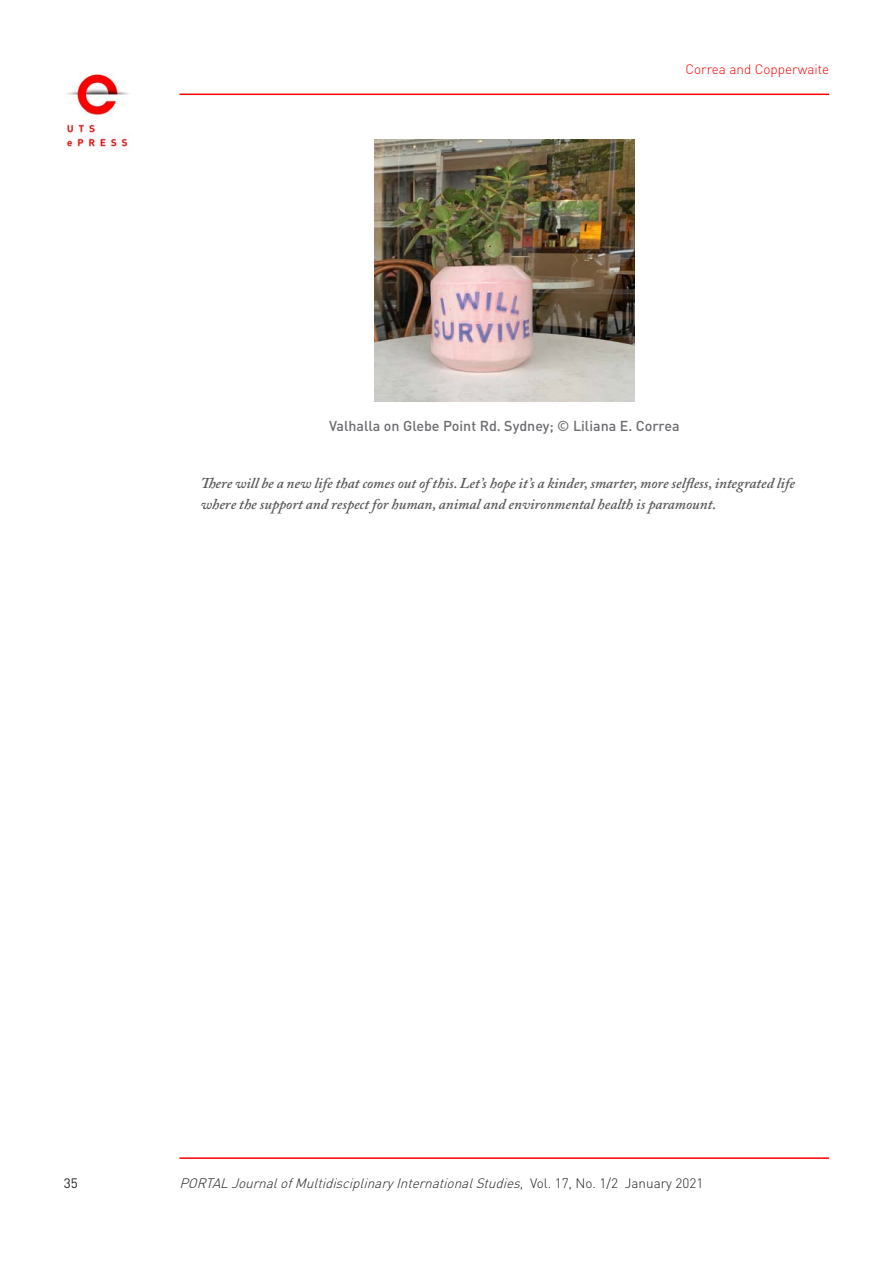
<style>
.page{position:relative;width:893px;height:1263px;background:#fff}
.page>*{position:absolute;margin:0;border:0;box-sizing:border-box;transform-origin:0 0}
.t1{font:italic 600 15px/21px "Adobe Caslon Pro";color:#57585a}
.t2{font:500 14.25px "DIN";color:#6c6d70}
.t3{font:italic 300 13.5px "DIN Pro";color:#231f20}
.t4{font:300 13.5px "DIN Pro";color:#fe0000}
.t5{font:13.5px "DIN Pro";color:#231f20}
.s1{font-style:normal}
</style>
<div class="page">
<hr style="left:179px;top:1157px;width:650px;height:2px;background:#fe0000">
<img style="left:374px;top:139px;width:261px;height:262px">
<img style="left:66px;top:74px;width:63px;height:75px">
<hr style="left:179px;top:94px;width:650px;height:1px;background:#fe0000">
<p class="t4" style="left:685px;top:60px;width:145px">Correa and Copperwaite</p>
<p class="t2" style="left:329px;top:416px;width:352px">Valhalla on Glebe Point Rd. Sydney; © Liliana E. Correa</p>
<p class="t1" style="left:201px;top:472px;width:596px">There will be a new life that comes out of this. Let’s hope it’s a kinder, smarter, more selfless, integrated life where the support and respect for human, animal and environmental health is paramount.</p>
<p class="t5" style="left:64px;top:1174px;width:16px">35</p>
<p class="t3" style="left:179px;top:1174px;width:525px">PORTALJournalofMultidisciplinaryInternationalStudies<span class="s1">, Vo l . 1 7 , N o . 1 / 2 J a n u a ry 2 0 2 1</span></p>
</div>
